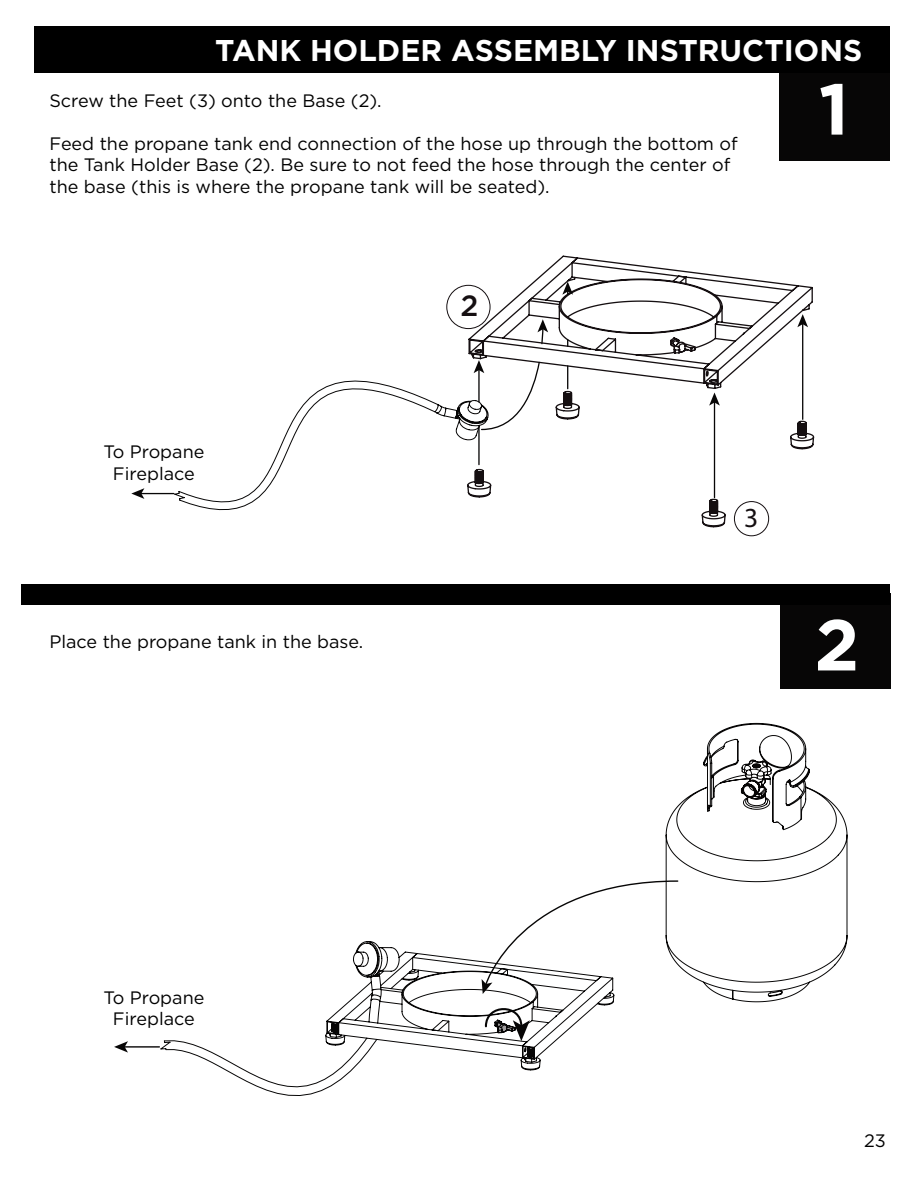
<style>
.page{position:relative;width:918px;height:1188px;background:#fff}
.page>*{position:absolute;margin:0;border:0;box-sizing:border-box;transform-origin:0 0}
.t1{font:700 72px "Gotham";color:#fff}
.t2{font:700 30px "Gotham";color:#fff}
.t3{font:500 29.25px "Gotham";color:#150f11}
.t4{font:27.75px "Myriad Pro";color:#150f11}
.t5{font:18px/21.6px "Gotham";color:#000;text-align:center}
</style>
<div class="page">
<div style="left:780px;top:35px;width:110px;height:126px;background:#070606"></div>
<div style="left:34px;top:26px;width:856px;height:47px;background:#000"></div>
<div style="left:780px;top:593px;width:110px;height:96px;background:#070606"></div>
<div style="left:22px;top:584px;width:868px;height:21px;background:#000"></div>
<hr style="left:141px;top:493px;width:33px;height:1px;background:#070606">
<svg style="left:131px;top:488px;width:13px;height:11px"></svg>
<div style="left:446px;top:285px;width:44px;height:44px;border:1px solid #150f11;border-radius:50%"></div>
<div style="left:734px;top:501px;width:35px;height:35px;border:1px solid #150f11;border-radius:50%"></div>
<svg style="left:466px;top:255px;width:349px;height:273px"></svg>
<svg style="left:174px;top:360px;width:367px;height:151px"></svg>
<hr style="left:714px;top:402px;width:1px;height:96px;background:#070606">
<hr style="left:478px;top:427px;width:2px;height:38px;background:#070606">
<svg style="left:709px;top:393px;width:11px;height:13px"></svg>
<hr style="left:802px;top:323px;width:1px;height:96px;background:#070606">
<svg style="left:797px;top:314px;width:11px;height:13px"></svg>
<svg style="left:562px;top:282px;width:11px;height:13px"></svg>
<svg style="left:567px;top:366px;width:1px;height:23px"></svg>
<svg style="left:166px;top:723px;width:682px;height:373px"></svg>
<hr style="left:124px;top:1046px;width:35px;height:2px;background:#070606">
<svg style="left:114px;top:1041px;width:14px;height:12px"></svg>
<svg style="left:482px;top:880px;width:197px;height:114px"></svg>
<svg style="left:160px;top:1003px;width:370px;height:47px"></svg>
<h2 class="t2" style="left:215px;top:30px;width:649px">TANK HOLDER ASSEMBLY INSTRUCTIONS</h2>
<h1 class="t1" style="left:819px;top:61px;width:32px">1</h1>
<p class="t5" style="left:49px;top:89px;width:334px">Screw the Feet (3) onto the Base (2).</p>
<p class="t5" style="left:49px;top:132px;width:690px;text-align:left">Feed the propane tank end connection of the hose up through the bottom of the Tank Holder Base (2). Be sure to not feed the hose through the center of the base (this is where the propane tank will be seated).</p>
<p class="t5" style="left:103px;top:441px;width:103px">To Propane<br>Fireplace</p>
<p class="t5" style="left:49px;top:631px;width:315px">Place the propane tank in the base.</p>
<h3 class="t3" style="left:461px;top:287px;width:19px">2</h3>
<p class="t5" style="left:103px;top:986px;width:103px">To Propane<br>Fireplace</p>
<h3 class="t4" style="left:744px;top:501px;width:16px">3</h3>
<h1 class="t1" style="left:814px;top:597px;width:46px">2</h1>
<p class="t5" style="left:864px;top:1130px;width:23px">23</p>
</div>
